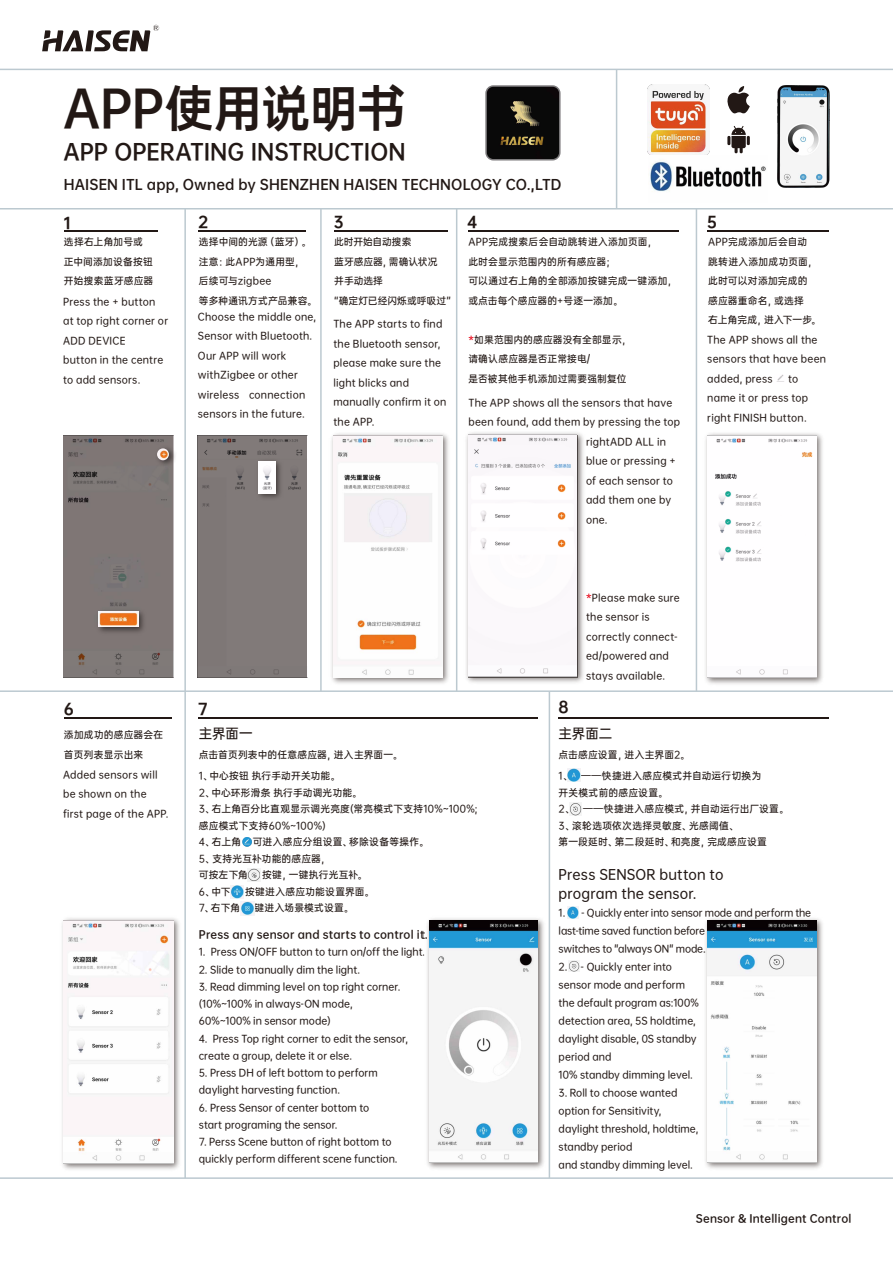
<style>
.page{position:relative;width:893px;height:1263px;background:#fff}
.page>*{position:absolute;margin:0;border:0;box-sizing:border-box;transform-origin:0 0}
.t1{font:49.05px "OPPO Sans B";letter-spacing:-.015em;color:#221815}
.t2{font:21.6px "OPPO Sans B";color:#221815}
.t3{font:15px "OPPO Sans H";color:#221815}
.t4{font:13.5px "OPPO Sans B";letter-spacing:.01em;color:#221815}
.t5{font:13.5px/19.5px "OPPO Sans M";letter-spacing:.01em;color:#221815}
.t6{font:10.5px "OPPO Sans B";letter-spacing:.02em;color:#221815}
.t7{font:9.75px/19.5px "OPPO Sans M";letter-spacing:.01em;color:#221815}
.t8{font:9.75px/18px "OPPO Sans M";letter-spacing:-.02em;color:#221815}
.t9{font:9.75px "OPPO Sans M";letter-spacing:.03em;color:#221815}
.s1{color:#e60012}
</style>
<div class="page">
<hr style="left:64px;top:231px;width:93px;height:1px;background:#221815">
<hr style="left:199px;top:230px;width:107px;height:2px;background:#221815">
<hr style="left:334px;top:230px;width:114px;height:2px;background:#221815">
<hr style="left:468px;top:230px;width:211px;height:2px;background:#221815">
<img style="left:705px;top:918px;width:118px;height:251px">
<img style="left:708px;top:920px;width:109px;height:243px">
<img style="left:62px;top:918px;width:118px;height:252px">
<img style="left:64px;top:920px;width:109px;height:243px">
<img style="left:705px;top:433px;width:118px;height:251px">
<img style="left:708px;top:435px;width:109px;height:242px">
<img style="left:331px;top:433px;width:118px;height:251px">
<img style="left:333px;top:435px;width:110px;height:242px">
<img style="left:488px;top:88px;width:70px;height:72px">
<div style="left:485px;top:85px;width:76px;height:75px;border:2px solid #7d7b7d;border-radius:7px"></div>
<svg style="left:727px;top:126px;width:23px;height:27px"></svg>
<svg style="left:727px;top:86px;width:23px;height:27px"></svg>
<img style="left:778px;top:85px;width:51px;height:102px">
<img style="left:648px;top:84px;width:61px;height:71px">
<img style="left:63px;top:435px;width:112px;height:243px">
<svg style="left:157px;top:448px;width:12px;height:12px"></svg>
<img style="left:99px;top:611px;width:39px;height:16px">
<div style="left:197px;top:435px;width:111px;height:243px;background:#817a79"></div>
<img style="left:259px;top:462px;width:16px;height:31px">
<hr style="left:0;top:208px;width:893px;height:1px;background:#bcc9d0">
<hr style="left:184px;top:209px;width:2px;height:482px;background:#bcc9d0">
<hr style="left:320px;top:209px;width:2px;height:482px;background:#bcc9d0">
<hr style="left:456px;top:209px;width:1px;height:482px;background:#bcc9d0">
<hr style="left:696px;top:209px;width:1px;height:482px;background:#bcc9d0">
<hr style="left:616px;top:69px;width:1px;height:140px;background:#bcc9d0">
<hr style="left:0;top:690px;width:893px;height:2px;background:#bcc9d0">
<hr style="left:0;top:69px;width:893px;height:1px;background:#bcc9d0">
<img style="left:466px;top:432px;width:118px;height:251px">
<img style="left:468px;top:435px;width:109px;height:242px">
<svg style="left:777px;top:374px;width:7px;height:8px"></svg>
<hr style="left:184px;top:691px;width:2px;height:487px;background:#bcc9d0">
<hr style="left:549px;top:691px;width:1px;height:487px;background:#bcc9d0">
<hr style="left:0;top:1177px;width:893px;height:2px;background:#bcc9d0">
<img style="left:427px;top:918px;width:117px;height:251px">
<img style="left:429px;top:920px;width:109px;height:243px">
<img style="left:240px;top:901px;width:14px;height:14px">
<svg style="left:231px;top:868px;width:30px;height:30px"></svg>
<svg style="left:42px;top:25px;width:117px;height:26px"></svg>
<img style="left:650px;top:160px;width:116px;height:32px">
<hr style="left:64px;top:718px;width:107px;height:1px;background:#221815">
<hr style="left:198px;top:718px;width:340px;height:1px;background:#221815">
<hr style="left:559px;top:718px;width:270px;height:1px;background:#221815">
<hr style="left:708px;top:230px;width:121px;height:2px;background:#221815">
<svg style="left:242px;top:837px;width:10px;height:10px"></svg>
<svg style="left:567px;top:768px;width:13px;height:13px"></svg>
<svg style="left:567px;top:907px;width:12px;height:11px"></svg>
<svg style="left:569px;top:803px;width:13px;height:12px"></svg>
<svg style="left:568px;top:960px;width:12px;height:11px"></svg>
<h1 class="t1" style="left:63px;top:66px;width:344px">APP使用说明书</h1>
<h2 class="t2" style="left:63px;top:133px;width:344px">APP OPERATING INSTRUCTION</h2>
<h3 class="t4" style="left:64px;top:172px;width:499px">HAISEN ITL app, Owned by SHENZHEN HAISEN TECHNOLOGY CO.,LTD</h3>
<h3 class="t3" style="left:63px;top:210px;width:9px">1</h3>
<h3 class="t3" style="left:198px;top:208px;width:12px">2</h3>
<h3 class="t3" style="left:334px;top:208px;width:12px">3</h3>
<h3 class="t3" style="left:467px;top:208px;width:12px">4</h3>
<h3 class="t3" style="left:707px;top:208px;width:12px">5</h3>
<p class="t7" style="left:63px;top:231px;width:107px">选择右上角加号或<br>正中间添加设备按钮<br>开始搜索蓝牙感应器<br>Press the + button at top right corner or<br>ADD DEVICE<br>button in the centre to add sensors.</p>
<p class="t7" style="left:199px;top:231px;width:120px">选择中间的光源（蓝牙）。注意：此APP为通用型，<br>后续可与zigbee<br>等多种通讯方式产品兼容。</p>
<p class="t7" style="left:198px;top:306px;width:120px">Choose the middle one,<br>Sensor with Bluetooth.<br>Our APP will work withZigbee or other wireless　connection sensors in the future.</p>
<p class="t7" style="left:334px;top:231px;width:118px">此时开始自动搜索<br>蓝牙感应器，需确认状况<br>并手动选择<br>“确定灯已经闪烁或呼吸过”</p>
<p class="t7" style="left:333px;top:313px;width:115px">The APP starts to find the Bluetooth sensor, please make sure the light blicks and manually confirm it on the APP.</p>
<p class="t7" style="left:468px;top:231px;width:210px">APP完成搜索后会自动跳转进入添加页面，<br>此时会显示范围内的所有感应器；<br>可以通过右上角的全部添加按键完成一键添加，或点击每个感应器的+号逐一添加。</p>
<p class="t7" style="left:468px;top:329px;width:164px"><span class="s1">*</span>如果范围内的感应器没有全部显示，请确认感应器是否正常接电/<br>是否被其他手机添加过需要强制复位</p>
<p class="t7" style="left:468px;top:392px;width:205px">The APP shows all the sensors that have</p>
<p class="t7" style="left:468px;top:411px;width:213px">been found, add them by pressing the top</p>
<p class="t7" style="left:586px;top:431px;width:81px">rightADD ALL in</p>
<p class="t7" style="left:586px;top:450px;width:91px">blue or pressing +</p>
<p class="t7" style="left:586px;top:470px;width:89px">of each sensor to</p>
<p class="t7" style="left:586px;top:489px;width:87px">add them one by</p>
<p class="t7" style="left:586px;top:509px;width:23px">one.</p>
<p class="t7" style="left:586px;top:587px;width:95px"><span class="s1">*</span>Please make sure the sensor is correctly connect&shy;ed/powered and stays available.</p>
<h3 class="t3" style="left:64px;top:695px;width:12px">6</h3>
<h3 class="t3" style="left:198px;top:695px;width:12px">7</h3>
<h3 class="t3" style="left:559px;top:693px;width:12px">8</h3>
<p class="t7" style="left:707px;top:231px;width:120px">APP完成添加后会自动<br>跳转进入添加成功页面，此时可以对添加完成的<br>感应器重命名，或选择<br>右上角完成，进入下一步。<br>The APP shows all the sensors that have been added, press 　 to name it or press top right FINISH button.</p>
<p class="t7" style="left:63px;top:724px;width:107px">添加成功的感应器会在首页列表显示出来<br>Added sensors will be shown on the first page of the APP.</p>
<h3 class="t5" style="left:199px;top:723px;width:55px">主界面一</h3>
<p class="t7" style="left:199px;top:743px;width:205px;line-height:21.3px">点击首页列表中的任意感应器，进入主界面一。<br>1、中心按钮 执行手动开关功能。</p>
<p class="t7" style="left:199px;top:783px;width:280px;line-height:16.5px">2、中心环形滑条 执行手动调光功能。<br>3、右上角百分比直观显示调光亮度(常亮模式下支持10%~100%;感应模式下支持60%~100%)<br>4、右上角 可进入感应分组设置、移除设备等操作。<br>5、支持光互补功能的感应器，<br>可按左下角</p>
<p class="t7" style="left:262px;top:864px;width:107px">按键，一键执行光互补。</p>
<p class="t7" style="left:199px;top:881px;width:33px">6、中下</p>
<p class="t9" style="left:245px;top:883px;width:131px">按键进入感应功能设置界面。</p>
<p class="t7" style="left:199px;top:897px;width:43px">7、右下角</p>
<p class="t7" style="left:254px;top:897px;width:101px">键进入场景模式设置。</p>
<p class="t6" style="left:199px;top:925px;width:230px">Press any sensor and starts to control it.</p>
<p class="t7" style="left:199px;top:941px;width:228px">1. Press ON/OFF button to turn on/off the light.</p>
<p class="t7" style="left:199px;top:959px;width:163px">2. Slide to manually dim the light.</p>
<p class="t7" style="left:199px;top:977px;width:203px;line-height:17.2px">3. Read dimming level on top right corner. (10%~100% in always-ON mode,<br>60%~100% in sensor mode)</p>
<p class="t7" style="left:199px;top:1029px;width:211px;line-height:17.2px">4. Press Top right corner to edit the sensor, create a group, delete it or else.</p>
<p class="t7" style="left:199px;top:1063px;width:181px;line-height:17.2px">5. Press DH of left bottom to perform daylight harvesting function.</p>
<p class="t7" style="left:199px;top:1098px;width:172px;line-height:17.2px">6. Press Sensor of center bottom to start programing the sensor.</p>
<p class="t7" style="left:199px;top:1132px;width:200px;line-height:17.2px">7. Perss Scene button of right bottom to quickly perform different scene function.</p>
<h3 class="t5" style="left:559px;top:723px;width:55px">主界面二</h3>
<p class="t7" style="left:559px;top:743px;width:204px;line-height:21.3px">点击感应设置，进入主界面2。<br>1、 ——快捷进入感应模式并自动运行切换为</p>
<p class="t7" style="left:559px;top:783px;width:232px;line-height:16.5px">开关模式前的感应设置。<br>2、 ——快捷进入感应模式，并自动运行出厂设置。<br>3、滚轮选项依次选择灵敏度、光感阈值、<br>第一段延时、第二段延时、和亮度，完成感应设置</p>
<h3 class="t5" style="left:559px;top:863px;width:166px">Press SENSOR button to program the sensor.</h3>
<p class="t8" style="left:559px;top:903px;width:254px">1. - Quickly enter into sensor mode and perform the last-time saved function before<br>switches to "always ON" mode.</p>
<p class="t7" style="left:559px;top:957px;width:142px;line-height:18px">2. - Quickly enter into sensor mode and perform the default program as:100% detection area, 5S holdtime, daylight disable, 0S standby period and<br>10% standby dimming level.</p>
<p class="t7" style="left:559px;top:1083px;width:141px;line-height:18px">3. Roll to choose wanted option for Sensitivity, daylight threshold, holdtime, standby period<br>and standby dimming level.</p>
<p class="t6" style="left:696px;top:1209px;width:157px">Sensor &amp; Intelligent Control</p>
</div>
